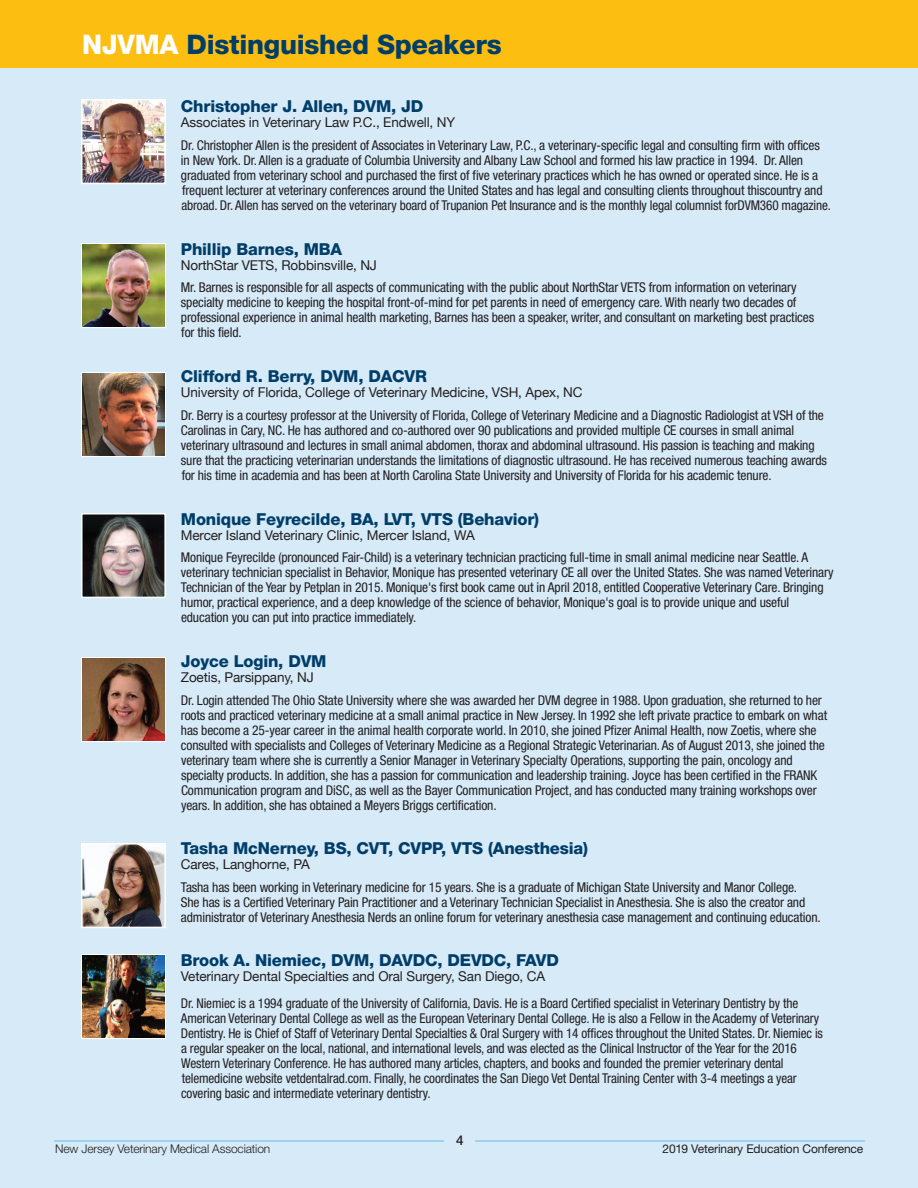
<style>
.page{position:relative;width:918px;height:1188px;background:#d6eaf8}
.page>*{position:absolute;margin:0;border:0;box-sizing:border-box;transform-origin:0 0}
.t1{font:800 27px "Helvetica Neue";letter-spacing:-.01em;color:#003e69}
.t2{font:800 16.5px "Helvetica Neue";letter-spacing:-.01em;color:#003e69}
.t3{font:condensed 13.5px/15px "Helvetica Neue";letter-spacing:-.01em;color:#231f20}
.t4{font:13.5px "Helvetica Neue";letter-spacing:-.01em;color:#231f20}
.t5{font:500 13.5px "Helvetica Neue";color:#231f20}
.t6{font:300 12px "Helvetica Neue";letter-spacing:-.01em;color:#231f20}
.t7{font:12px "Helvetica Neue";letter-spacing:-.01em;color:#231f20}
.s1{color:#fff}
</style>
<div class="page">
<div style="left:81px;top:243px;width:85px;height:85px;border:2px solid #fff"></div>
<img style="left:82px;top:244px;width:82px;height:83px">
<div style="left:81px;top:372px;width:85px;height:85px;border:2px solid #fff"></div>
<img style="left:82px;top:374px;width:82px;height:82px">
<div style="left:81px;top:657px;width:85px;height:85px;border:2px solid #fff"></div>
<img style="left:82px;top:658px;width:82px;height:83px">
<img style="left:84px;top:846px;width:79px;height:79px">
<div style="left:81px;top:843px;width:85px;height:85px;border:2px solid #fff"></div>
<div style="left:81px;top:954px;width:85px;height:85px;border:2px solid #fff"></div>
<img style="left:82px;top:956px;width:82px;height:82px">
<img style="left:84px;top:102px;width:79px;height:79px">
<div style="left:81px;top:99px;width:85px;height:85px;border:2px solid #fff"></div>
<img style="left:84px;top:516px;width:79px;height:79px">
<div style="left:81px;top:513px;width:85px;height:85px;border:2px solid #fff"></div>
<div style="left:0;top:0;width:918px;height:68px;background:#fdbe12"></div>
<hr style="left:54px;top:1140px;width:390px;height:2px;background:#91c9ed">
<hr style="left:475px;top:1140px;width:390px;height:2px;background:#91c9ed">
<h1 class="t1" style="left:82px;top:35px;width:421px"><span class="s1">NJVMA</span> Distinguished Speakers</h1>
<p class="t2" style="left:181px;top:101px;width:244px">Christopher J. Allen, DVM, JD</p>
<p class="t4" style="left:181px;top:115px;width:276px">associates in Veterinary law P.c., endwell, Ny</p>
<p class="t3" style="left:181px;top:139px;width:652px">Dr. Christopher Allen is the president of Associates in Veterinary Law, P.C., a veterinary-specific legal and consulting firm with offices in New York. Dr. Allen is a graduate of Columbia University and Albany Law School and formed his law practice in 1994. Dr. Allen graduated from veterinary school and purchased the first of five veterinary practices which he has owned or operated since. He is a frequent lecturer at veterinary conferences around the United States and has legal and consulting clients throughout thiscountry and abroad. Dr. Allen has served on the veterinary board of Trupanion Pet Insurance and is the monthly legal columnist forDVM360 magazine.</p>
<p class="t2" style="left:181px;top:243px;width:163px">Phillip Barnes, MBA</p>
<p class="t4" style="left:181px;top:257px;width:198px">Northstar Vets, robbinsville, NJ</p>
<p class="t3" style="left:181px;top:281px;width:635px">Mr. Barnes is responsible for all aspects of communicating with the public about NorthStar VETS from information on veterinary specialty medicine to keeping the hospital front-of-mind for pet parents in need of emergency care. With nearly two decades of professional experience in animal health marketing, Barnes has been a speaker, writer, and consultant on marketing best practices for this field.</p>
<p class="t2" style="left:181px;top:371px;width:248px">Clifford R. Berry, DVM, DACVR</p>
<p class="t4" style="left:181px;top:385px;width:403px">University of Florida, college of Veterinary Medicine, VsH, apex, Nc</p>
<p class="t3" style="left:181px;top:409px;width:648px">Dr. Berry is a courtesy professor at the University of Florida, College of Veterinary Medicine and a Diagnostic Radiologist at VSH of the Carolinas in Cary, NC. He has authored and co-authored over 90 publications and provided multiple CE courses in small animal veterinary ultrasound and lectures in small animal abdomen, thorax and abdominal ultrasound. His passion is teaching and making sure that the practicing veterinarian understands the limitations of diagnostic ultrasound. He has received numerous teaching awards for his time in academia and has been at North Carolina State University and University of Florida for his academic tenure.</p>
<p class="t2" style="left:181px;top:513px;width:360px">Monique Feyrecilde, BA, LVT, VTS (Behavior)</p>
<p class="t4" style="left:181px;top:527px;width:296px">Mercer island Veterinary clinic, Mercer island, wa</p>
<p class="t3" style="left:181px;top:551px;width:654px">Monique Feyrecilde (pronounced Fair-Child) is a veterinary technician practicing full-time in small animal medicine near Seattle. A veterinary technician specialist in Behavior, Monique has presented veterinary CE all over the United States. She was named Veterinary Technician of the Year by Petplan in 2015. Monique's first book came out in April 2018, entitled Cooperative Veterinary Care. Bringing humor, practical experience, and a deep knowledge of the science of behavior, Monique's goal is to provide unique and useful education you can put into practice immediately.</p>
<p class="t2" style="left:181px;top:656px;width:147px">Joyce Login, DVM</p>
<p class="t4" style="left:181px;top:670px;width:134px">Zoetis, Parsippany, NJ</p>
<p class="t3" style="left:181px;top:694px;width:648px">Dr. Login attended The Ohio State University where she was awarded her DVM degree in 1988. Upon graduation, she returned to her roots and practiced veterinary medicine at a small animal practice in New Jersey. In 1992 she left private practice to embark on what has become a 25-year career in the animal health corporate world. In 2010, she joined Pfizer Animal Health, now Zoetis, where she consulted with specialists and Colleges of Veterinary Medicine as a Regional Strategic Veterinarian. As of August 2013, she joined the veterinary team where she is currently a Senior Manager in Veterinary Specialty Operations, supporting the pain, oncology and specialty products. In addition, she has a passion for communication and leadership training. Joyce has been certified in the FRANK Communication program and DiSC, as well as the Bayer Communication Project, and has conducted many training workshops over years. In addition, she has obtained a Meyers Briggs certification.</p>
<p class="t2" style="left:181px;top:842px;width:409px">Tasha McNerney, BS, CVT, CVPP, VTS (Anesthesia)</p>
<p class="t4" style="left:181px;top:856px;width:130px">cares, langhorne, Pa</p>
<p class="t3" style="left:181px;top:881px;width:641px">Tasha has been working in Veterinary medicine for 15 years. She is a graduate of Michigan State University and Manor College.<br>She has is a Certified Veterinary Pain Practitioner and a Veterinary Technician Specialist in Anesthesia. She is also the creator and administrator of Veterinary Anesthesia Nerds an online forum for veterinary anesthesia case management and continuing education.</p>
<p class="t2" style="left:181px;top:954px;width:380px">Brook A. Niemiec, DVM, DAVDC, DEVDC, FAVD</p>
<p class="t4" style="left:181px;top:968px;width:366px">Veterinary dental specialties and oral surgery, san diego, ca</p>
<p class="t3" style="left:181px;top:997px;width:644px">Dr. Niemiec is a 1994 graduate of the University of California, Davis. He is a Board Certified specialist in Veterinary Dentistry by the American Veterinary Dental College as well as the European Veterinary Dental College. He is also a Fellow in the Academy of Veterinary Dentistry. He is Chief of Staff of Veterinary Dental Specialties &amp; Oral Surgery with 14 offices throughout the United States. Dr. Niemiec is a regular speaker on the local, national, and international levels, and was elected as the Clinical Instructor of the Year for the 2016<br>Western Veterinary Conference. He has authored many articles, chapters, and books and founded the premier veterinary dental telemedicine website vetdentalrad.com. Finally, he coordinates the San Diego Vet Dental Training Center with 3-4 meetings a year covering basic and intermediate veterinary dentistry.</p>
<p class="t5" style="left:456px;top:1135px;width:9px">4</p>
<p class="t6" style="left:55px;top:1145px;width:217px">New Jersey Veterinary Medical Association</p>
<p class="t7" style="left:663px;top:1145px;width:202px">2019 Veterinary Education Conference</p>
</div>
